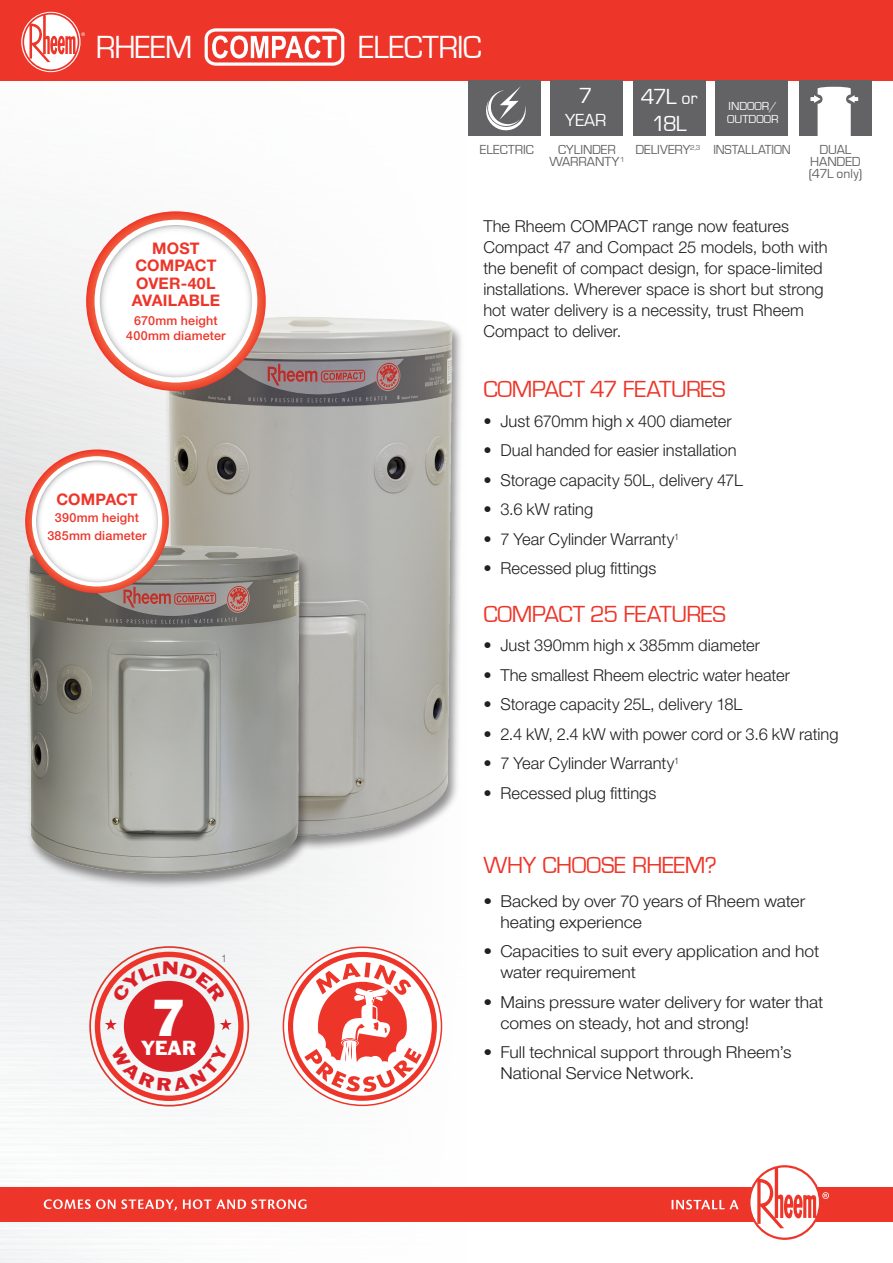
<style>
.page{position:relative;width:893px;height:1263px;background:#fff}
.page>*{position:absolute;margin:0;border:0;box-sizing:border-box;transform-origin:0 0}
.t1{font:48.3px "Franklin Gothic BT";color:#fff}
.Main_Headings_White{font:33px "Eurostile";letter-spacing:-.025em;color:#fff;scale:.96 1}
.Body_Copy{font:24px "Eurostile";letter-spacing:-.015em;color:#ee3529}
.Heading_Red{font:24px "Eurostile";letter-spacing:-.015em;color:#ee3529}
.Tab_Text{font:22.5px/27px "Eurostile";letter-spacing:-.06em;color:#fff;text-align:center}
.t2{font:18.6px "Franklin Gothic BT";color:#fff}
.t3{font:18px "Eurostile";color:#fff}
.Heading_Red-2{font:300 16.5px/21px "Helvetica Neue";color:#231f20}
.Heading_Red-3{font:300 16.5px/21px "Helvetica Neue";color:#231f20;scale:1.06 1}
.Conditions{font:700 15.9px "Helvetica Neue";letter-spacing:.01em;color:#ee3529}
.ICON_TEXT{font:13.5px/12px "Eurostile";color:#636366}
.ICON_TEXT-2{font:13.5px "Eurostile";color:#636366;scale:.95 1}
.Conditions-2{font:500 12.45px "Helvetica Neue";letter-spacing:.015em;color:#ee3529}
.t4{font:12px "Eurostile";color:#fff}
.Conditions-3{font:300 10.5px "Helvetica Neue";color:#636366}
.s1{font-size:18px}
</style>
<div class="page">
<img style="left:0;top:213px;width:468px;height:1050px">
<div style="left:0;top:0;width:893px;height:81px;background:#ee3529"></div>
<svg style="left:22px;top:13px;width:63px;height:58px"></svg>
<svg style="left:205px;top:28px;width:139px;height:38px"></svg>
<div style="left:0;top:1187px;width:893px;height:34px;background:#ee3529"></div>
<svg style="left:748px;top:1165px;width:81px;height:75px"></svg>
<svg style="left:44px;top:1199px;width:133px;height:11px"></svg>
<svg style="left:183px;top:1199px;width:123px;height:10px"></svg>
<svg style="left:671px;top:1200px;width:68px;height:9px"></svg>
<svg style="left:283px;top:946px;width:159px;height:160px"></svg>
<img style="left:155px;top:306px;width:308px;height:543px">
<div style="left:25px;top:546px;width:286px;height:343px;background:#231f20;opacity:.5"></div>
<img style="left:23px;top:539px;width:285px;height:342px">
<svg style="left:86px;top:211px;width:180px;height:180px;background:#ef563f"></svg>
<div style="left:95px;top:220px;width:162px;height:163px;background:#fff;border-radius:50%"></div>
<svg style="left:100px;top:225px;width:152px;height:152px"></svg>
<div style="left:107px;top:232px;width:138px;height:138px;background:#fff;border-radius:50%"></div>
<svg style="left:25px;top:449px;width:144px;height:144px;background:#ef5841"></svg>
<div style="left:32px;top:456px;width:130px;height:130px;background:#fff;border-radius:50%"></div>
<svg style="left:36px;top:460px;width:122px;height:122px"></svg>
<div style="left:42px;top:466px;width:110px;height:110px;background:#fff;border-radius:50%"></div>
<div style="left:633px;top:81px;width:73px;height:55px;background:#636366"></div>
<div style="left:550px;top:81px;width:73px;height:55px;background:#636366"></div>
<div style="left:468px;top:81px;width:73px;height:55px;background:#636366"></div>
<div style="left:716px;top:81px;width:72px;height:55px;background:#636366"></div>
<div style="left:799px;top:81px;width:72px;height:55px;background:#636366"></div>
<svg style="left:486px;top:86px;width:40px;height:45px"></svg>
<svg style="left:810px;top:87px;width:48px;height:49px"></svg>
<svg style="left:89px;top:946px;width:160px;height:160px"></svg>
<p class="Main_Headings_White" style="left:96px;top:29px;width:102px">RHEEM</p>
<p class="Main_Headings_White" style="left:359px;top:29px;width:130px">ELECTRIC</p>
<p class="Tab_Text" style="left:579px;top:83px;width:15px">7</p>
<p class="t3" style="left:565px;top:110px;width:43px">YEAR</p>
<p class="Tab_Text" style="left:641px;top:83px;width:58px">47L <span class="s1">or<br></span>18L</p>
<p class="t4" style="left:728px;top:100px;width:50px">INDOOR/</p>
<p class="t4" style="left:727px;top:113px;width:53px">OUTDOOR</p>
<p class="ICON_TEXT" style="left:480px;top:144px;width:55px">ELECTRIC</p>
<p class="ICON_TEXT" style="left:558px;top:144px;width:59px">CYLINDER</p>
<p class="ICON_TEXT" style="left:635px;top:144px;width:67px">DELIVERY<sup>2,3</sup></p>
<p class="ICON_TEXT-2" style="left:713px;top:142px;width:83px">INSTALLATION</p>
<p class="ICON_TEXT" style="left:549px;top:156px;width:77px">WARRANTY<sup>1</sup></p>
<p class="ICON_TEXT" style="left:819px;top:144px;width:33px">DUAL</p>
<p class="ICON_TEXT" style="left:809px;top:156px;width:55px">HANDED (47L only)</p>
<p class="Conditions" style="left:152px;top:238px;width:49px">MOST</p>
<p class="Conditions" style="left:135px;top:256px;width:83px">COMPACT</p>
<p class="Conditions" style="left:136px;top:273px;width:81px">OVER-40L</p>
<p class="Conditions" style="left:132px;top:290px;width:90px">AVAILABLE</p>
<p class="Conditions-2" style="left:134px;top:313px;width:85px">670mm height</p>
<p class="Conditions-2" style="left:126px;top:328px;width:101px">400mm diameter</p>
<p class="Conditions" style="left:56px;top:490px;width:83px">COMPACT</p>
<p class="Conditions-2" style="left:55px;top:510px;width:86px">390mm height</p>
<p class="Conditions-2" style="left:47px;top:528px;width:101px">385mm diameter</p>
<p class="t1" style="left:152px;top:989px;width:36px">7</p>
<p class="t2" style="left:142px;top:1037px;width:56px">YEAR</p>
<p class="Conditions-3" style="left:221px;top:952px;width:7px">1</p>
<p class="Heading_Red-2" style="left:483px;top:215px;width:346px">The Rheem COMPACT range now features Compact 47 and Compact 25 models, both with the benefit of compact design, for space-limited installations. Wherever space is short but strong hot water delivery is a necessity, trust Rheem Compact to deliver.</p>
<p class="Body_Copy" style="left:483px;top:376px;width:244px">COMPACT 47 FEATURES</p>
<p class="Heading_Red-2" style="left:483px;top:410px;width:250px">• Just 670mm high x 400 diameter</p>
<p class="Heading_Red-2" style="left:483px;top:440px;width:255px">• Dual handed for easier installation</p>
<p class="Heading_Red-2" style="left:483px;top:469px;width:261px">• Storage capacity 50L, delivery 47L</p>
<p class="Heading_Red-2" style="left:483px;top:499px;width:111px">• 3.6 kW rating</p>
<p class="Heading_Red-2" style="left:483px;top:528px;width:197px">• 7 Year Cylinder Warranty<sup>1</sup></p>
<p class="Heading_Red-2" style="left:483px;top:558px;width:175px">• Recessed plug fittings</p>
<p class="Body_Copy" style="left:483px;top:601px;width:244px">COMPACT 25 FEATURES</p>
<p class="Heading_Red-2" style="left:483px;top:635px;width:278px">• Just 390mm high x 385mm diameter</p>
<p class="Heading_Red-2" style="left:483px;top:664px;width:308px">• The smallest Rheem electric water heater</p>
<p class="Heading_Red-2" style="left:483px;top:694px;width:261px">• Storage capacity 25L, delivery 18L</p>
<p class="Heading_Red-2" style="left:483px;top:723px;width:357px">• 2.4 kW, 2.4 kW with power cord or 3.6 kW rating</p>
<p class="Heading_Red-2" style="left:483px;top:753px;width:197px">• 7 Year Cylinder Warranty<sup>1</sup></p>
<p class="Heading_Red-2" style="left:483px;top:782px;width:175px">• Recessed plug fittings</p>
<p class="Heading_Red" style="left:483px;top:852px;width:235px">WHY CHOOSE RHEEM?</p>
<p class="Heading_Red-3" style="left:500px;top:890px;width:289px;text-indent:-17px">• Backed by over 70 years of Rheem water heating experience</p>
<p class="Heading_Red-3" style="left:500px;top:941px;width:302px;text-indent:-17px">• Capacities to suit every application and hot water requirement</p>
<p class="Heading_Red-3" style="left:500px;top:991px;width:306px;text-indent:-17px">• Mains pressure water delivery for water that comes on steady, hot and strong!</p>
<p class="Heading_Red-3" style="left:500px;top:1042px;width:276px;text-indent:-17px">• Full technical support through Rheem’s<br>National Service Network.</p>
</div>
